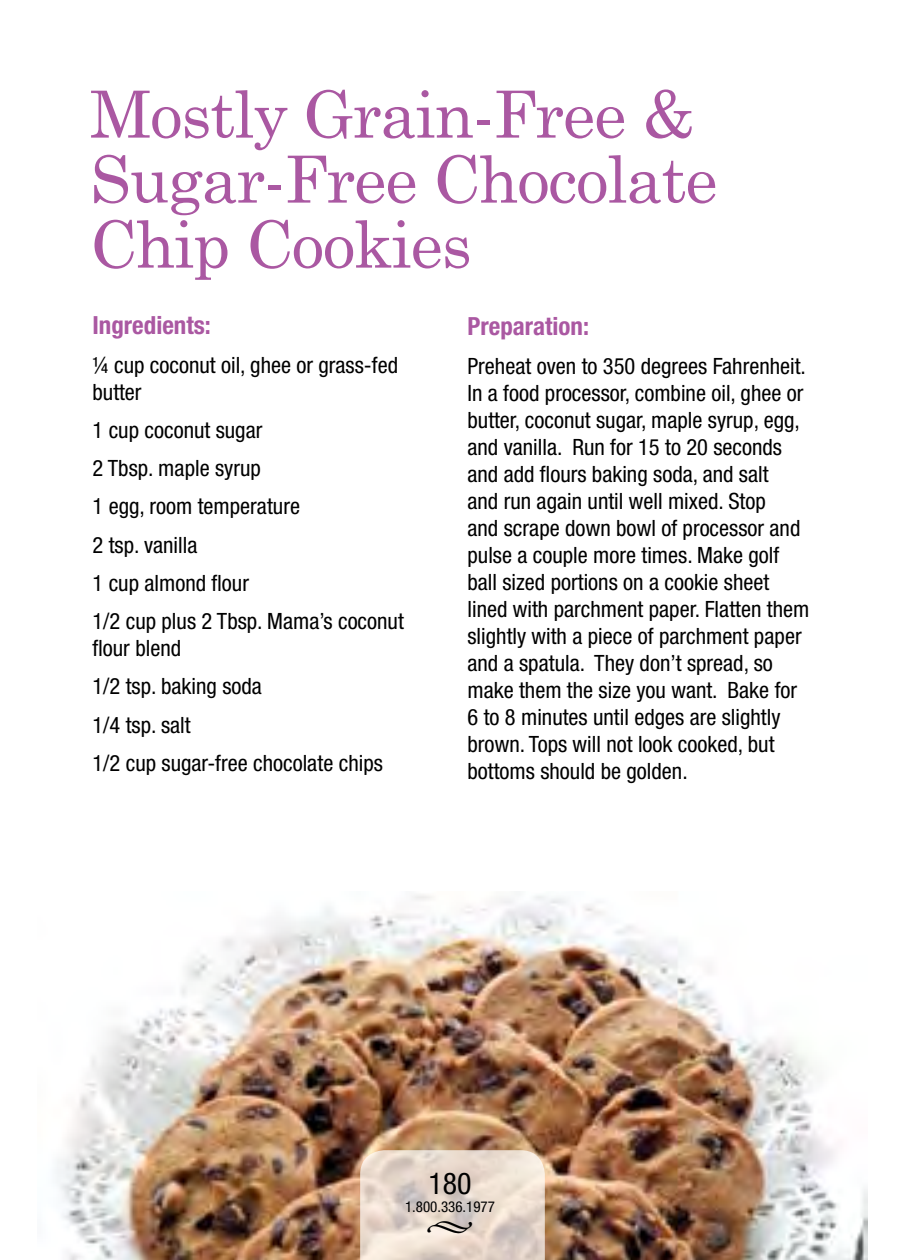
<style>
.page{position:relative;width:900px;height:1260px;background:#fff}
.page>*{position:absolute;margin:0;border:0;box-sizing:border-box;transform-origin:0 0}
.Recipe_Title{font:65px/65px "Century Schoolbook";letter-spacing:-.02em;color:#aa58a2}
.t1{font:condensed 30px "Helvetica Neue";color:#000}
.t2{font:30px "Minion Pro";color:#000}
.Recipe_SubHead{font:700 condensed 25px "Helvetica Neue LT Std";color:#aa58a2}
.Ingredients_body_cop{font:condensed 22.5px/27px "Helvetica Neue LT Std";color:#000}
.Ingredients{font:condensed 22.5px/27px "Helvetica Neue LT Std";color:#000}
.t3{font:condensed 15px "Helvetica Neue";color:#000}
</style>
<div class="page">
<img style="left:55px;top:895px;width:812px;height:365px">
<svg style="left:360px;top:1150px;width:185px;height:110px;background:#e4d6ca"></svg>
<p class="Recipe_Title" style="left:90px;top:80px;width:606px">Mostly Grain-Free &amp;</p>
<p class="Recipe_Title" style="left:90px;top:145px;width:629px">Sugar-Free Chocolate<br>Chip Cookies</p>
<p class="Recipe_SubHead" style="left:92px;top:310px;width:120px">Ingredients:</p>
<p class="Ingredients" style="left:92px;top:351px;width:307px">¼ cup coconut oil, ghee or grass-fed butter</p>
<p class="Ingredients" style="left:92px;top:416px;width:171px">1 cup coconut sugar</p>
<p class="Ingredients" style="left:92px;top:455px;width:170px">2 Tbsp. maple syrup</p>
<p class="Ingredients" style="left:92px;top:493px;width:209px">1 egg, room temperature</p>
<p class="Ingredients" style="left:92px;top:531px;width:106px">2 tsp. vanilla</p>
<p class="Ingredients" style="left:92px;top:569px;width:158px">1 cup almond flour</p>
<p class="Ingredients" style="left:92px;top:608px;width:313px">1/2 cup plus 2 Tbsp. Mama’s coconut flour blend</p>
<p class="Ingredients" style="left:92px;top:673px;width:171px">1/2 tsp. baking soda</p>
<p class="Ingredients" style="left:92px;top:711px;width:100px">1/4 tsp. salt</p>
<p class="Ingredients" style="left:92px;top:749px;width:292px">1/2 cup sugar-free chocolate chips</p>
<p class="Recipe_SubHead" style="left:468px;top:311px;width:123px">Preparation:</p>
<p class="Ingredients_body_cop" style="left:468px;top:352px;width:343px">Preheat oven to 350 degrees Fahrenheit.<br>In a food processor, combine oil, ghee or butter, coconut sugar, maple syrup, egg, and vanilla. Run for 15 to 20 seconds and add flours baking soda, and salt<br>and run again until well mixed. Stop<br>and scrape down bowl of processor and pulse a couple more times. Make golf ball sized portions on a cookie sheet lined with parchment paper. Flatten them slightly with a piece of parchment paper and a spatula. They don’t spread, so make them the size you want. Bake for 6 to 8 minutes until edges are slightly brown. Tops will not look cooked, but bottoms should be golden.</p>
<p class="t1" style="left:428px;top:1166px;width:45px">180</p>
<p class="t3" style="left:405px;top:1198px;width:91px">1.800.336.1977</p>
<h2 class="t2" style="left:426px;top:1205px;width:50px">•</h2>
</div>
